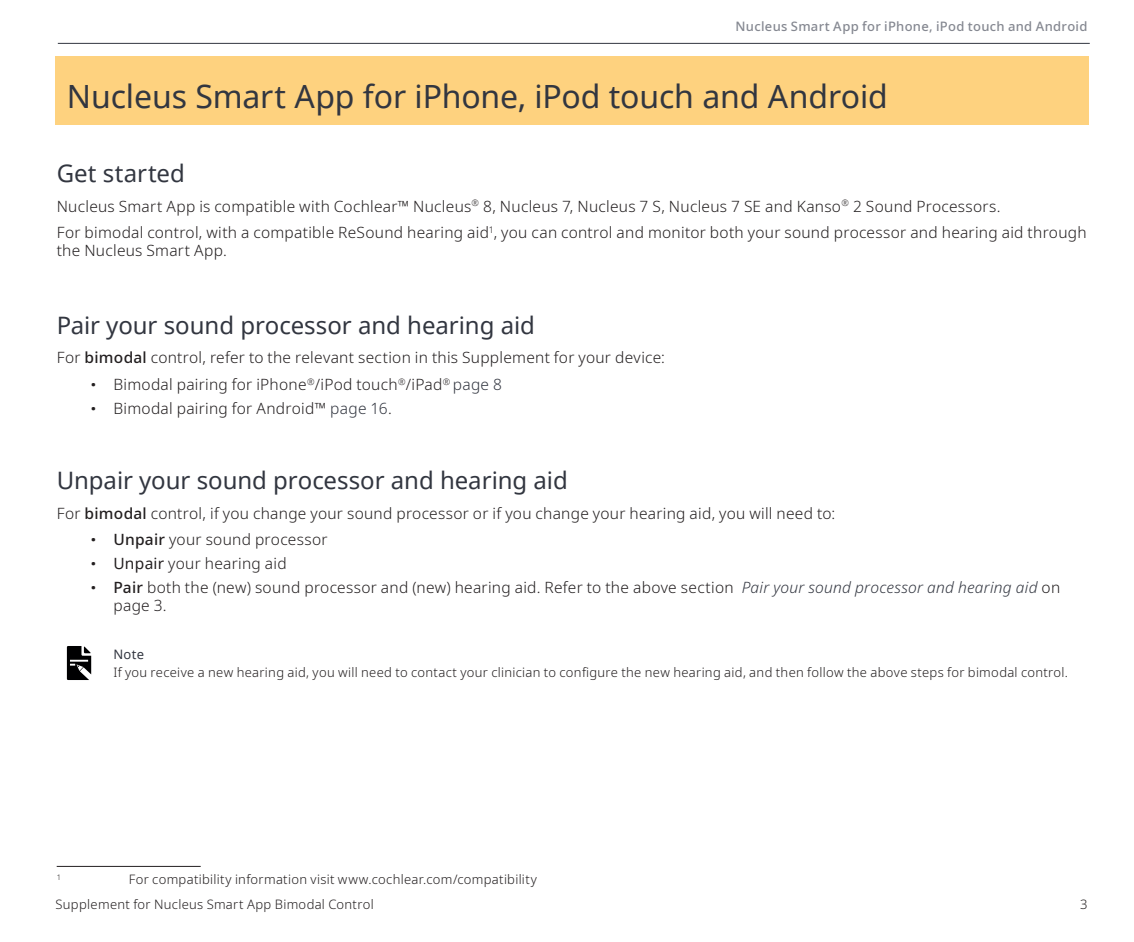
<style>
.page{position:relative;width:1134px;height:942px;background:#fff}
.page>*{position:absolute;margin:0;border:0;box-sizing:border-box;transform-origin:0 0}
.Heading_1{font:32px "Noto Sans";letter-spacing:-.005em;color:#323640}
.Heading_2{font:24px "Noto Sans";color:#323640}
.Body{font:300 15.6px/18px "Noto Sans";letter-spacing:.02em;color:#231f20}
.Note-Tip-Caution-War{font:300 13px/18px "Noto Sans";letter-spacing:.025em;color:#231f20}
.Footnotes{font:300 13px "Noto Sans";letter-spacing:.025em;color:#231f20}
.t1{font:500 13px "Noto Sans";letter-spacing:.025em;color:#858891}
.Footnotes-2{font:300 7.6px "Noto Sans";color:#231f20}
.s1{font-weight:500}
.s2{font-weight:600}
.s3{color:#323640}
.s4{font-weight:400}
.s5{font-style:italic;color:#323640}
.s6{font-weight:400;color:#323640}
</style>
<div class="page">
<hr style="left:58px;top:43px;width:1032px;height:1px;background:#323640">
<hr style="left:57px;top:865px;width:144px;height:1px;background:#231f20">
<svg style="left:67px;top:646px;width:24px;height:33px"></svg>
<div style="left:56px;top:57px;width:1033px;height:68px;background:#fed27f"></div>
<p class="t1" style="left:735px;top:17px;width:353px">Nucleus Smart App for iPhone, iPod touch and Android</p>
<p class="Heading_1" style="left:67px;top:74px;width:822px">Nucleus Smart App for iPhone, iPod touch and Android</p>
<p class="Heading_2" style="left:57px;top:157px;width:130px">Get started</p>
<p class="Body" style="left:57px;top:197px;width:945px">Nucleus Smart App is compatible with Cochlear™ Nucleus<sup>®</sup> 8, Nucleus 7, Nucleus 7 S, Nucleus 7 SE and Kanso<sup>®</sup> 2 Sound Processors.</p>
<p class="Body" style="left:57px;top:224px;width:1031px">For bimodal control, with a compatible ReSound hearing aid<sup>1</sup>, you can control and monitor both your sound processor and hearing aid through the Nucleus Smart App.</p>
<p class="Heading_2" style="left:57px;top:308px;width:480px">Pair your sound processor and hearing aid</p>
<p class="Body" style="left:57px;top:348px;width:610px">For <span class="s1">bimodal</span> control, refer to the relevant section in this Supplement for your device:</p>
<p class="Body" style="left:91px;top:376px;width:412px"><span class="s2">ꞏ</span> Bimodal pairing for iPhone<sup>®</sup>/iPod touch<sup>®</sup>/iPad<sup>®</sup> <span class="s3">page 8</span></p>
<p class="Body" style="left:91px;top:400px;width:302px"><span class="s2">ꞏ</span> Bimodal pairing for Android™ <span class="s3">page 16</span>.</p>
<p class="Heading_2" style="left:57px;top:464px;width:513px">Unpair your sound processor and hearing aid</p>
<p class="Body" style="left:57px;top:504px;width:780px">For <span class="s1">bimodal</span> control, if you change your sound processor or if you change your hearing aid, you will need to:</p>
<p class="Body" style="left:91px;top:530px;width:238px"><span class="s2">ꞏ</span> <span class="s1">Unpair</span> your sound processor</p>
<p class="Body" style="left:91px;top:554px;width:197px"><span class="s2">ꞏ</span> <span class="s4">Unpair</span> your hearing aid</p>
<p class="Body" style="left:113px;top:578px;width:948px;text-indent:-22px"><span class="s2">ꞏ</span> <span class="s1">Pair</span> both the (new) sound processor and (new) hearing aid. Refer to the above section <span class="s5">Pair your sound processor and hearing aid</span> on page 3.</p>
<p class="Note-Tip-Caution-War" style="left:113px;top:645px;width:956px"><span class="s6">Note<br></span>If you receive a new hearing aid, you will need to contact your clinician to configure the new hearing aid, and then follow the above steps for bimodal control.</p>
<p class="Footnotes-2" style="left:57px;top:871px;width:6px">1</p>
<p class="Footnotes" style="left:129px;top:870px;width:410px">For compatibility information visit www.cochlear.com/compatibility</p>
<p class="Note-Tip-Caution-War" style="left:56px;top:895px;width:320px">Supplement for Nucleus Smart App Bimodal Control</p>
<p class="Note-Tip-Caution-War" style="left:1080px;top:895px;width:9px">3</p>
</div>
